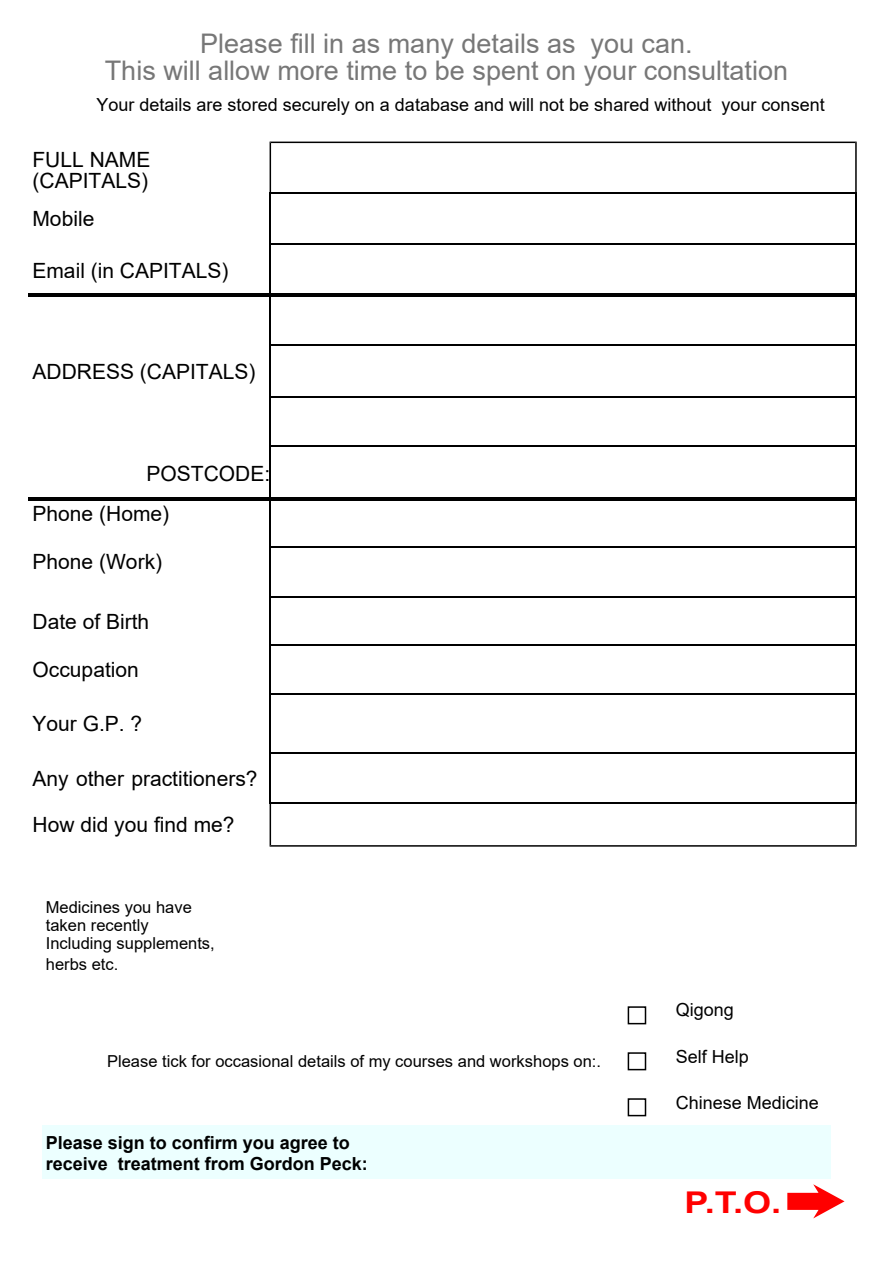
<style>
.page{position:relative;width:893px;height:1263px;background:#fff}
.page>*{position:absolute;margin:0;border:0;box-sizing:border-box;transform-origin:0 0}
.t1{font:700 30px "Arial";color:#f00;scale:1.2 1}
.t2{font:27px/27px "Arial";color:#777;text-align:center}
.t3{font:21px/21px "Arial";color:#000}
.t4{font:18px "Arial";color:#000}
.t5{font:700 18px/20.7px "Arial";color:#000}
.t6{font:16.5px/18px "Arial";color:#000}
</style>
<div class="page">
<div style="left:42px;top:1125px;width:788px;height:54px;background:#ecffff"></div>
<svg style="left:787px;top:1184px;width:57px;height:34px"></svg>
<hr style="left:270px;top:243px;width:587px;height:2px;background:#000">
<hr style="left:28px;top:294px;width:243px;height:3px;background:#000">
<hr style="left:270px;top:294px;width:585px;height:3px;background:#000">
<hr style="left:270px;top:345px;width:587px;height:1px;background:#000">
<hr style="left:270px;top:396px;width:587px;height:2px;background:#000">
<hr style="left:270px;top:445px;width:587px;height:2px;background:#000">
<hr style="left:28px;top:497px;width:243px;height:3px;background:#000">
<hr style="left:270px;top:497px;width:585px;height:3px;background:#000">
<hr style="left:270px;top:546px;width:587px;height:1px;background:#000">
<hr style="left:270px;top:596px;width:587px;height:1px;background:#000">
<hr style="left:270px;top:644px;width:587px;height:1px;background:#000">
<hr style="left:270px;top:693px;width:587px;height:2px;background:#000">
<hr style="left:270px;top:752px;width:587px;height:1px;background:#000">
<hr style="left:270px;top:192px;width:1px;height:53px;background:#000">
<hr style="left:270px;top:243px;width:1px;height:51px;background:#000">
<hr style="left:270px;top:297px;width:1px;height:49px;background:#000">
<hr style="left:270px;top:345px;width:1px;height:53px;background:#000">
<hr style="left:270px;top:396px;width:1px;height:51px;background:#000">
<hr style="left:270px;top:445px;width:1px;height:52px;background:#000">
<hr style="left:270px;top:500px;width:1px;height:47px;background:#000">
<hr style="left:270px;top:546px;width:1px;height:51px;background:#000">
<hr style="left:270px;top:596px;width:1px;height:49px;background:#000">
<hr style="left:270px;top:644px;width:1px;height:51px;background:#000">
<hr style="left:270px;top:693px;width:1px;height:60px;background:#000">
<hr style="left:270px;top:752px;width:1px;height:51px;background:#000">
<svg style="left:270px;top:142px;width:587px;height:52px"></svg>
<hr style="left:855px;top:192px;width:2px;height:53px;background:#000">
<hr style="left:855px;top:243px;width:2px;height:54px;background:#000">
<hr style="left:855px;top:294px;width:2px;height:52px;background:#000">
<hr style="left:855px;top:345px;width:2px;height:53px;background:#000">
<hr style="left:855px;top:396px;width:2px;height:51px;background:#000">
<hr style="left:855px;top:445px;width:2px;height:55px;background:#000">
<hr style="left:855px;top:497px;width:2px;height:50px;background:#000">
<hr style="left:855px;top:546px;width:2px;height:51px;background:#000">
<hr style="left:855px;top:596px;width:2px;height:49px;background:#000">
<hr style="left:855px;top:644px;width:2px;height:51px;background:#000">
<hr style="left:855px;top:693px;width:2px;height:60px;background:#000">
<hr style="left:855px;top:752px;width:2px;height:51px;background:#000">
<svg style="left:270px;top:802px;width:587px;height:45px"></svg>
<div style="left:628px;top:1052px;width:18px;height:18px;background:#fff;border:2px solid #000"></div>
<div style="left:628px;top:1098px;width:18px;height:18px;background:#fff;border:2px solid #000"></div>
<div style="left:628px;top:1006px;width:18px;height:18px;background:#fff;border:2px solid #000"></div>
<p class="t2" style="left:105px;top:33px;width:685px">Please fill in as many details as you can.<br>This will allow more time to be spent on your consultation</p>
<p class="t4" style="left:96px;top:98px;width:730px">Your details are stored securely on a database and will not be shared without your consent</p>
<p class="t3" style="left:33px;top:151px;width:119px">FULL NAME (CAPITALS)</p>
<p class="t3" style="left:33px;top:210px;width:63px">Mobile</p>
<p class="t3" style="left:33px;top:262px;width:197px">Email (in CAPITALS)</p>
<p class="t3" style="left:33px;top:363px;width:224px">ADDRESS (CAPITALS)</p>
<p class="t3" style="left:147px;top:465px;width:125px">POSTCODE:</p>
<p class="t3" style="left:33px;top:505px;width:138px">Phone (Home)</p>
<p class="t3" style="left:33px;top:553px;width:131px">Phone (Work)</p>
<p class="t3" style="left:33px;top:613px;width:118px">Date of Birth</p>
<p class="t3" style="left:33px;top:661px;width:108px">Occupation</p>
<p class="t3" style="left:33px;top:715px;width:111px">Your G.P. ?</p>
<p class="t3" style="left:33px;top:769px;width:227px">Any other practitioners?</p>
<p class="t3" style="left:33px;top:816px;width:204px">How did you find me?</p>
<p class="t6" style="left:46px;top:900px;width:170px">Medicines you have taken recently<br>Including supplements,</p>
<p class="t6" style="left:46px;top:957px;width:74px">herbs etc.</p>
<p class="t6" style="left:107px;top:1053px;width:496px">Please tick for occasional details of my courses and workshops on:.</p>
<p class="t5" style="left:46px;top:1134px;width:324px">Please sign to confirm you agree to receive treatment from Gordon Peck:</p>
<p class="t4" style="left:676px;top:1003px;width:60px">Qigong</p>
<p class="t4" style="left:676px;top:1049px;width:75px">Self Help</p>
<p class="t4" style="left:676px;top:1096px;width:145px">Chinese Medicine</p>
<h1 class="t1" style="left:684px;top:1191px;width:82px">P.T.O.</h1>
</div>
